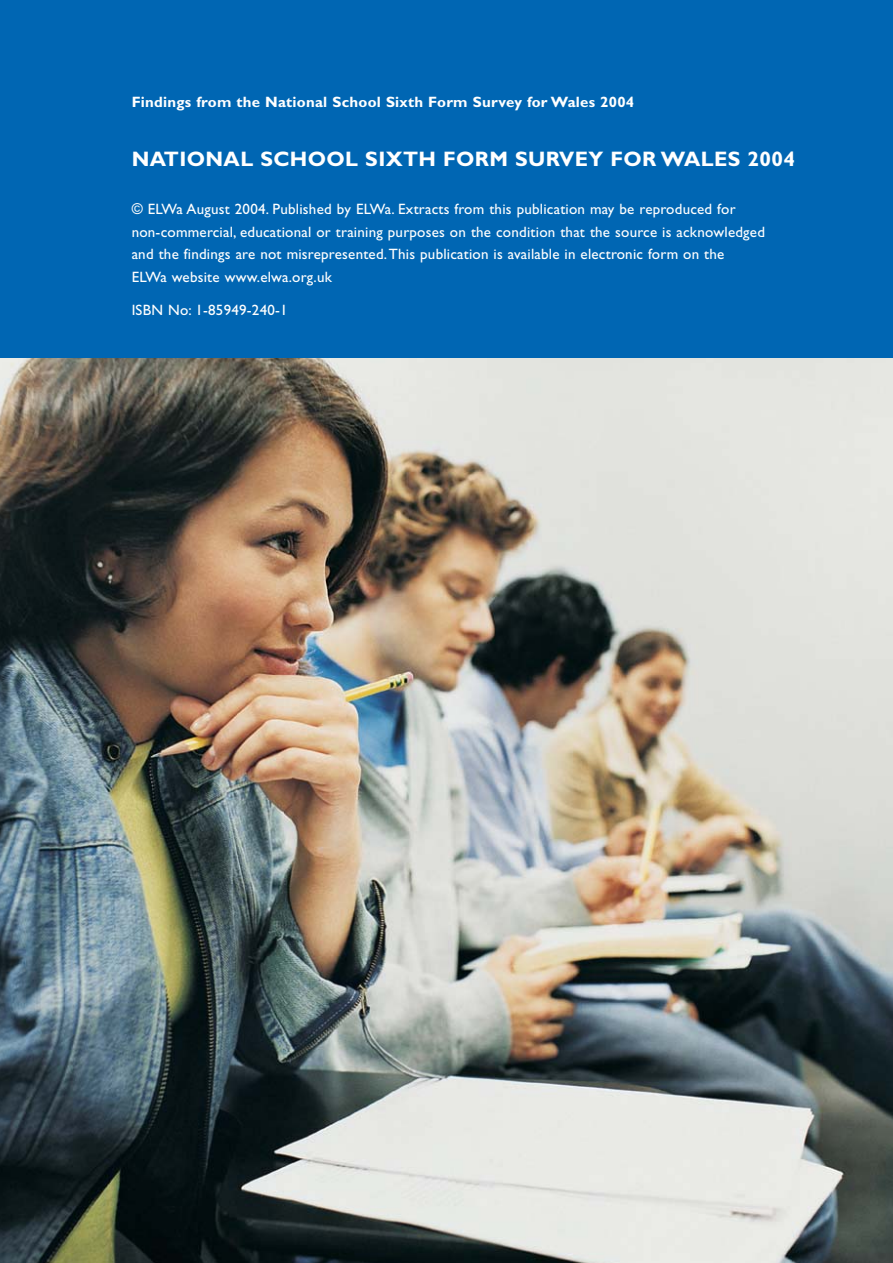
<style>
.page{position:relative;width:893px;height:1263px;background:#fff}
.page>*{position:absolute;margin:0;border:0;box-sizing:border-box;transform-origin:0 0}
.t1{font:700 21px "Gill Sans";letter-spacing:.015em;color:#fff}
.t2{font:15px/22.5px "Gill Sans";letter-spacing:.015em;color:#fff}
.t3{font:700 15px "Gill Sans";letter-spacing:.015em;color:#fff}
</style>
<div class="page">
<img style="left:0;top:358px;width:892px;height:905px">
<div style="left:0;top:0;width:892px;height:358px;background:#0066b3"></div>
<p class="t3" style="left:132px;top:97px;width:504px">Findings from the National School Sixth Form Survey for Wales 2004</p>
<h1 class="t1" style="left:132px;top:152px;width:664px">NATIONAL SCHOOL SIXTH FORM SURVEY FOR WALES 2004</h1>
<p class="t2" style="left:132px;top:200px;width:634px">© ELWa August 2004. Published by ELWa. Extracts from this publication may be reproduced for non-commercial, educational or training purposes on the condition that the source is acknowledged and the findings are not misrepresented.This publication is available in electronic form on the<br>ELWa website www.elwa.org.uk</p>
<p class="t2" style="left:132px;top:300px;width:157px">ISBN No: 1-85949-240-1</p>
</div>
